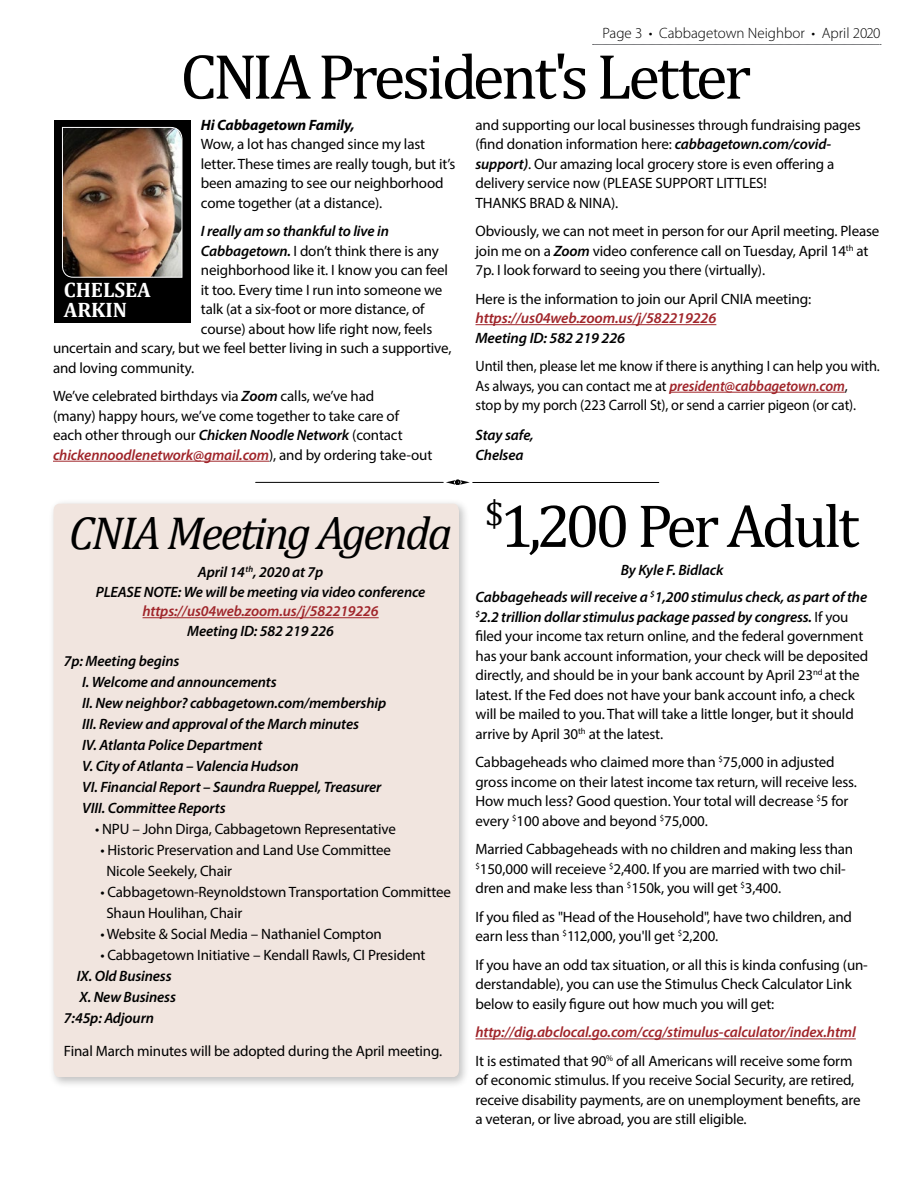
<style>
.page{position:relative;width:918px;height:1188px;background:#fff}
.page>*{position:absolute;margin:0;border:0;box-sizing:border-box;transform-origin:0 0}
.t1{font:64.5px "Cambria";letter-spacing:-.05em;color:#000}
.t2{font:61.5px "Cambria";letter-spacing:-.055em;color:#000}
.t3{font:italic 46.5px "Cambria";letter-spacing:-.05em;color:#000}
.t4{font:700 21px/19.5px "Cambria";color:#fff}
.t5{font:15px/19.5px "Myriad Pro";letter-spacing:-.01em;color:#000}
.t6{font:italic 600 15px/21px "Myriad Pro";letter-spacing:-.01em;color:#000}
.t7{font:italic 600 15px/28.5px "Myriad Pro";letter-spacing:-.01em;color:#a0252a}
.t8{font:15px/19.5px "Myriad Pro";letter-spacing:-.01em;color:#000;scale:.96 1}
.t9{font:300 15px "Myriad Pro";color:#000}
.t10{font:italic 700 15px "Myriad Pro";letter-spacing:-.01em;color:#000}
.s1{font-weight:600;font-style:italic}
.s2{font-weight:600;font-style:italic;color:#a0252a}
.s3{font-weight:400;font-style:normal;color:#000}
</style>
<div class="page">
<svg style="left:593px;top:44px;width:288px;height:1px"></svg>
<hr style="left:53px;top:461px;width:216px;height:1px;background:#a0252a">
<hr style="left:476px;top:324px;width:240px;height:1px;background:#a0252a">
<hr style="left:670px;top:392px;width:175px;height:1px;background:#a0252a">
<svg style="left:446px;top:480px;width:24px;height:5px"></svg>
<hr style="left:256px;top:482px;width:187px;height:1px;background:#000">
<hr style="left:473px;top:482px;width:186px;height:1px;background:#000">
<div style="left:54px;top:120px;width:136px;height:202px;background:#000"></div>
<img style="left:62px;top:127px;width:121px;height:151px">
<div style="left:49px;top:498px;width:421px;height:590px;background:#000;opacity:.25"></div>
<div style="left:54px;top:504px;width:405px;height:573px;background:#f1e5df"></div>
<hr style="left:143px;top:617px;width:236px;height:1px;background:#a0252a">
<hr style="left:476px;top:1039px;width:380px;height:1px;background:#a0252a">
<p class="t9" style="left:602px;top:25px;width:280px">Page 3 • Cabbagetown Neighbor • April 2020</p>
<h1 class="t1" style="left:180px;top:39px;width:572px">CNIA President's Letter</h1>
<p class="t10" style="left:201px;top:115px;width:155px">Hi Cabbagetown Family,</p>
<p class="t5" style="left:201px;top:134px;width:256px">Wow, a lot has changed since my last letter. These times are really tough, but it’s been amazing to see our neighborhood come together (at a distance).</p>
<p class="t6" style="left:201px;top:220px;width:190px">I really am so thankful to live in</p>
<p class="t5" style="left:201px;top:241px;width:239px"><span class="s1">Cabbagetown.</span> I don’t think there is any</p>
<p class="t5" style="left:201px;top:260px;width:249px">neighborhood like it. I know you can feel</p>
<p class="t5" style="left:201px;top:280px;width:243px">it too. Every time I run into someone we</p>
<p class="t5" style="left:201px;top:299px;width:225px">talk (at a six-foot or more distance, of</p>
<p class="t5" style="left:201px;top:319px;width:233px">course) about how life right now, feels</p>
<p class="t5" style="left:53px;top:338px;width:400px">uncertain and scary, but we feel better living in such a supportive,</p>
<p class="t5" style="left:53px;top:358px;width:143px">and loving community.</p>
<p class="t5" style="left:53px;top:386px;width:381px">We’ve celebrated birthdays via <span class="s1">Zoom</span> calls, we’ve had<br>(many) happy hours, we’ve come together to take care of<br>each other through our <span class="s1">Chicken Noodle Network</span> (contact <span class="s2">chickennoodlenetwork@gmail.com</span>), and by ordering take-out</p>
<h3 class="t4" style="left:64px;top:280px;width:89px">CHELSEA<br>ARKIN</h3>
<h3 class="t3" style="left:69px;top:500px;width:385px">CNIA Meeting Agenda</h3>
<p class="t6" style="left:96px;top:562px;width:331px;line-height:19.5px;text-align:center">April 14<sup>th</sup>, 2020 at 7p<br>PLEASE NOTE: We will be meeting via video conference</p>
<p class="t7" style="left:143px;top:597px;width:238px">https://us04web.zoom.us/j/582219226</p>
<p class="t6" style="left:187px;top:620px;width:148px">Meeting ID: 582 219 226</p>
<p class="t6" style="left:82px;top:650px;width:306px;text-indent:-18px">7p: Meeting begins<br>I. Welcome and announcements<br>II. New neighbor? cabbagetown.com/membership III. Review and approval of the March minutes<br>IV. Atlanta Police Department<br>V. City of Atlanta – Valencia Hudson<br>VI. Financial Report – Saundra Rueppel, Treasurer VIII. Committee Reports</p>
<p class="t5" style="left:95px;top:819px;width:302px">• NPU – John Dirga, Cabbagetown Representative</p>
<p class="t5" style="left:106px;top:839px;width:286px;line-height:21px;text-indent:-6px">• Historic Preservation and Land Use Committee<br>Nicole Seekely, Chair</p>
<p class="t5" style="left:106px;top:881px;width:346px;line-height:21px;text-indent:-6px">• Cabbagetown-Reynoldstown Transportation Committee<br>Shaun Houlihan, Chair</p>
<p class="t5" style="left:100px;top:924px;width:283px">• Website &amp; Social Media – Nathaniel Compton</p>
<p class="t5" style="left:100px;top:945px;width:327px">• Cabbagetown Initiative – Kendall Rawls, CI President</p>
<p class="t6" style="left:77px;top:965px;width:96px">IX. Old Business</p>
<p class="t6" style="left:80px;top:986px;width:98px">X. New Business</p>
<p class="t6" style="left:64px;top:1007px;width:91px">7:45p: Adjourn</p>
<p class="t5" style="left:64px;top:1041px;width:380px">Final March minutes will be adopted during the April meeting.</p>
<p class="t5" style="left:476px;top:115px;width:387px">and supporting our local businesses through fundraising pages (find donation information here: <span class="s1">cabbagetown.com/covid&shy;support)</span>. Our amazing local grocery store is even offering a delivery service now (PLEASE SUPPORT LITTLES!<br>THANKS BRAD &amp; NINA).</p>
<p class="t5" style="left:475px;top:221px;width:405px">Obviously, we can not meet in person for our April meeting. Please join me on a <span class="s1">Zoom</span> video conference call on Tuesday, April 14<sup>th</sup> at<br>7p. I look forward to seeing you there (virtually).</p>
<p class="t5" style="left:476px;top:289px;width:337px">Here is the information to join our April CNIA meeting:</p>
<p class="t7" style="left:476px;top:304px;width:242px">https://us04web.zoom.us/j/582219226</p>
<p class="t6" style="left:476px;top:327px;width:151px">Meeting ID: 582 219 226</p>
<p class="t8" style="left:476px;top:356px;width:423px">Until then, please let me know if there is anything I can help you with.<br>As always, you can contact me at <span class="s2">president@cabbagetown.com</span>,<br>stop by my porch (223 Carroll St), or send a carrier pigeon (or cat).</p>
<p class="t6" style="left:476px;top:425px;width:60px;line-height:19.5px">Stay safe,<br>Chelsea</p>
<h2 class="t2" style="left:485px;top:490px;width:375px"><sup>$</sup>1,200 Per Adult</h2>
<p class="t6" style="left:476px;top:556px;width:393px;line-height:27px;text-align:center">By Kyle F. Bidlack<br>Cabbageheads will receive a <sup>$</sup>1,200 stimulus check, as part of the</p>
<p class="t5" style="left:475px;top:607px;width:394px"><sup>$</sup><span class="s1">2.2 trillion dollar stimulus package passed by congress.</span> If you filed your income tax return online, and the federal government has your bank account information, your check will be deposited directly, and should be in your bank account by April 23<sup>nd</sup> at the latest. If the Fed does not have your bank account info, a check will be mailed to you. That will take a little longer, but it should arrive by April 30<sup>th</sup> at the latest.</p>
<p class="t5" style="left:475px;top:752px;width:383px">Cabbageheads who claimed more than <sup>$</sup>75,000 in adjusted gross income on their latest income tax return, will receive less.<br>How much less? Good question. Your total will decrease <sup>$</sup>5 for every <sup>$</sup>100 above and beyond <sup>$</sup>75,000.</p>
<p class="t5" style="left:476px;top:839px;width:379px">Married Cabbageheads with no children and making less than <sup>$</sup>150,000 will receieve <sup>$</sup>2,400. If you are married with two chil&shy;dren and make less than <sup>$</sup>150k, you will get <sup>$</sup>3,400.</p>
<p class="t5" style="left:476px;top:907px;width:378px">If you filed as "Head of the Household", have two children, and earn less than <sup>$</sup>112,000, you'll get <sup>$</sup>2,200.</p>
<p class="t5" style="left:476px;top:955px;width:394px">If you have an odd tax situation, or all this is kinda confusing (un&shy;derstandable), you can use the Stimulus Check Calculator Link below to easily figure out how much you will get:</p>
<p class="t7" style="left:476px;top:1018px;width:382px">http://dig.abclocal.go.com/ccg/stimulus-calculator/index.html<br><span class="s3">It is estimated that 90</span><sup>%</sup> <span class="s3">of all Americans will receive some form</span></p>
<p class="t5" style="left:475px;top:1070px;width:387px">of economic stimulus. If you receive Social Security, are retired, receive disability payments, are on unemployment benefits, are a veteran, or live abroad, you are still eligible.</p>
</div>
